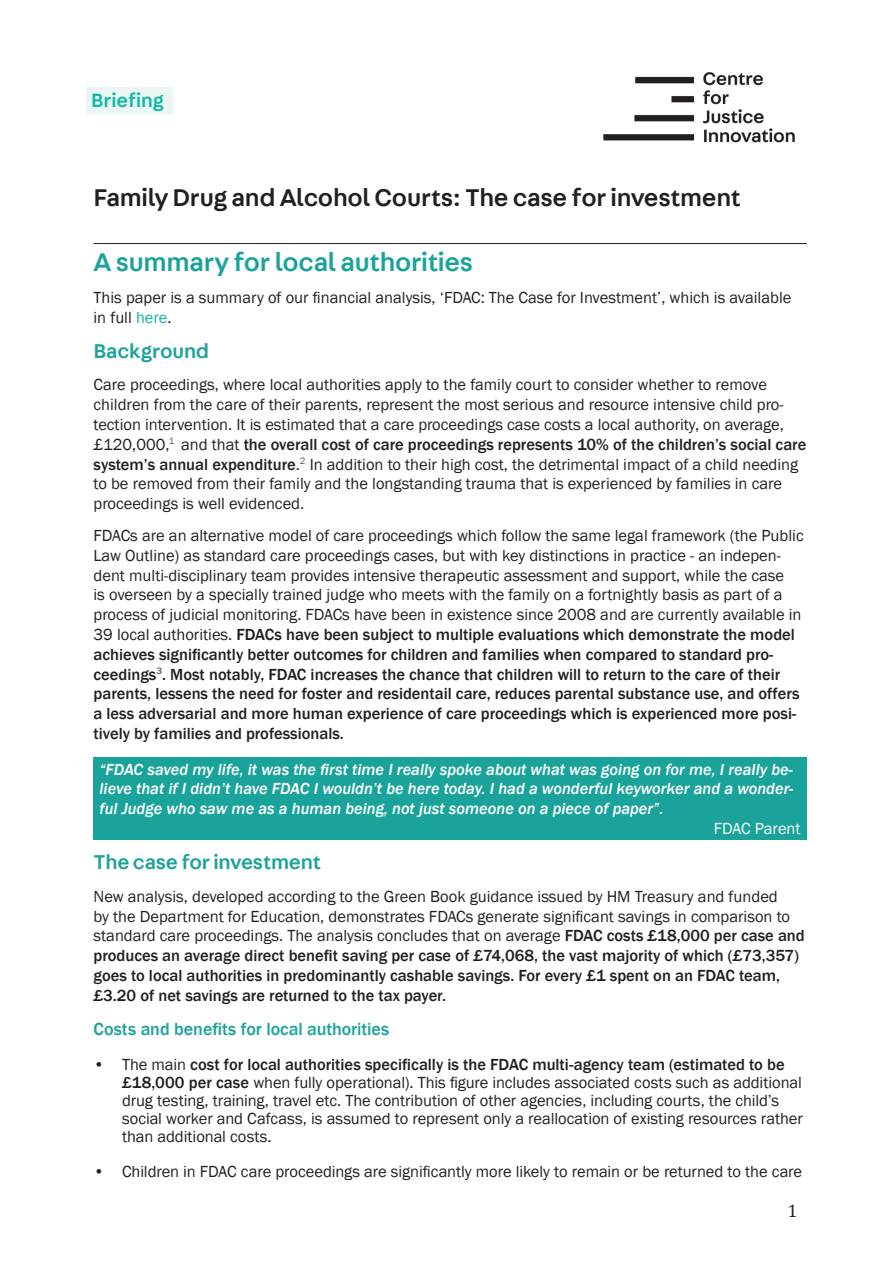
<style>
.page{position:relative;width:893px;height:1263px;background:#fff}
.page>*{position:absolute;margin:0;border:0;box-sizing:border-box;transform-origin:0 0}
.Heading_2__green_big{font:500 27px "Fabriga";letter-spacing:-.01em;color:#1aa39a}
.Title{font:500 25.5px "Fabriga";letter-spacing:-.01em;color:#231f20}
.Heading_2__green_big-2{font:500 21px "Fabriga";letter-spacing:-.01em;color:#1aa39a}
.Briefing_label{font:500 20.25px "Fabriga";color:#0eb9a6}
.Heading_4__green_italic{font:500 18px "Franklin Gothic";letter-spacing:-.005em;color:#1aa39a}
.t1{font:18px "Cambria";color:#231f20}
.Main_text_option_2{font:16.5px/19.8px "Franklin Gothic";color:#231f20}
.Main_text_option_2-2{font:500 16.5px/19.8px "Franklin Gothic";color:#231f20}
.Main_text_option_2-3{font:italic 500 16.5px/19.8px "Franklin Gothic";color:#fff;text-align:justify}
.Main_text_option_2-4{font:16.5px "Franklin Gothic";color:#fff}
.s1{color:#0eb9a6}
.s2{font-weight:500}
.s3{font-weight:400}
</style>
<div class="page">
<div style="left:94px;top:757px;width:713px;height:83px;background:#1aa39a"></div>
<hr style="left:93px;top:243px;width:714px;height:1px;background:#231f20">
<img style="left:603px;top:72px;width:192px;height:71px">
<div style="left:86px;top:88px;width:86px;height:26px;background:#eaf6f4"></div>
<p class="Briefing_label" style="left:91px;top:86px;width:74px">Briefing</p>
<p class="Title" style="left:93px;top:180px;width:649px">Family Drug and Alcohol Courts: The case for investment</p>
<p class="Heading_2__green_big" style="left:94px;top:244px;width:381px">A summary for local authorities</p>
<p class="Main_text_option_2" style="left:94px;top:288px;width:699px">This paper is a summary of our financial analysis, ‘FDAC: The Case for Investment’, which is available in full <span class="s1">here</span>.</p>
<p class="Heading_2__green_big-2" style="left:94px;top:337px;width:117px">Background</p>
<p class="Main_text_option_2" style="left:94px;top:375px;width:714px">Care proceedings, where local authorities apply to the family court to consider whether to remove children from the care of their parents, represent the most serious and resource intensive child pro&shy;tection intervention. It is estimated that a care proceedings case costs a local authority, on average, £120,000,<sup>1</sup> and that <span class="s2">the overall cost of care proceedings represents 10% of the children’s social care system’s annual expenditure</span>.<sup>2</sup> In addition to their high cost, the detrimental impact of a child needing to be removed from their family and the longstanding trauma that is experienced by families in care proceedings is well evidenced.</p>
<p class="Main_text_option_2" style="left:94px;top:526px;width:712px">FDACs are an alternative model of care proceedings which follow the same legal framework (the Public Law Outline) as standard care proceedings cases, but with key distinctions in practice - an indepen&shy;dent multi-disciplinary team provides intensive therapeutic assessment and support, while the case<br>is overseen by a specially trained judge who meets with the family on a fortnightly basis as part of a process of judicial monitoring. FDACs have been in existence since 2008 and are currently available in 39 local authorities. <span class="s2">FDACs have been subject to multiple evaluations which demonstrate the model achieves significantly better outcomes for children and families when compared to standard pro&shy;ceedings</span><sup>3</sup><span class="s2">. Most notably, FDAC increases the chance that children will to return to the care of their parents, lessens the need for foster and residentail care, reduces parental substance use, and offers a less adversarial and more human experience of care proceedings which is experienced more posi&shy;tively by families and professionals.</span></p>
<p class="Main_text_option_2-3" style="left:100px;top:759px;width:695px">“FDAC saved my life, it was the first time I really spoke about what was going on for me, I really be&shy;lieve that if I didn’t have FDAC I wouldn’t be here today. I had a wonderful keyworker and a wonder&shy;ful Judge who saw me as a human being, not just someone on a piece of paper”.</p>
<p class="Main_text_option_2-4" style="left:714px;top:818px;width:88px">FDAC Parent</p>
<p class="Heading_2__green_big-2" style="left:94px;top:848px;width:229px">The case for investment</p>
<p class="Main_text_option_2-2" style="left:94px;top:886px;width:713px"><span class="s3">New analysis, developed according to the Green Book guidance issued by HM Treasury and funded<br>by the Department for Education, demonstrates FDACs generate significant savings in comparison to standard care proceedings. The analysis concludes that on average</span> FDAC costs £18,000 per case and produces an average direct benefit saving per case of £74,068, the vast majority of which (£73,357) goes to local authorities in predominantly cashable savings. For every £1 spent on an FDAC team, £3.20 of net savings are returned to the tax payer.</p>
<p class="Heading_4__green_italic" style="left:94px;top:1018px;width:297px">Costs and benefits for local authorities</p>
<p class="Main_text_option_2" style="left:122px;top:1056px;width:682px;line-height:18px;text-indent:-28px">• The main <span class="s2">cost for local authorities specifically is the FDAC multi-agency team (estimated to be £18,000 per case</span> when fully operational). This figure includes associated costs such as additional drug testing, training, travel etc. The contribution of other agencies, including courts, the child’s social worker and Cafcass, is assumed to represent only a reallocation of existing resources rather than additional costs.</p>
<p class="Main_text_option_2" style="left:94px;top:1162px;width:710px">• Children in FDAC care proceedings are significantly more likely to remain or be returned to the care</p>
<p class="t1" style="left:787px;top:1200px;width:11px">1</p>
</div>
